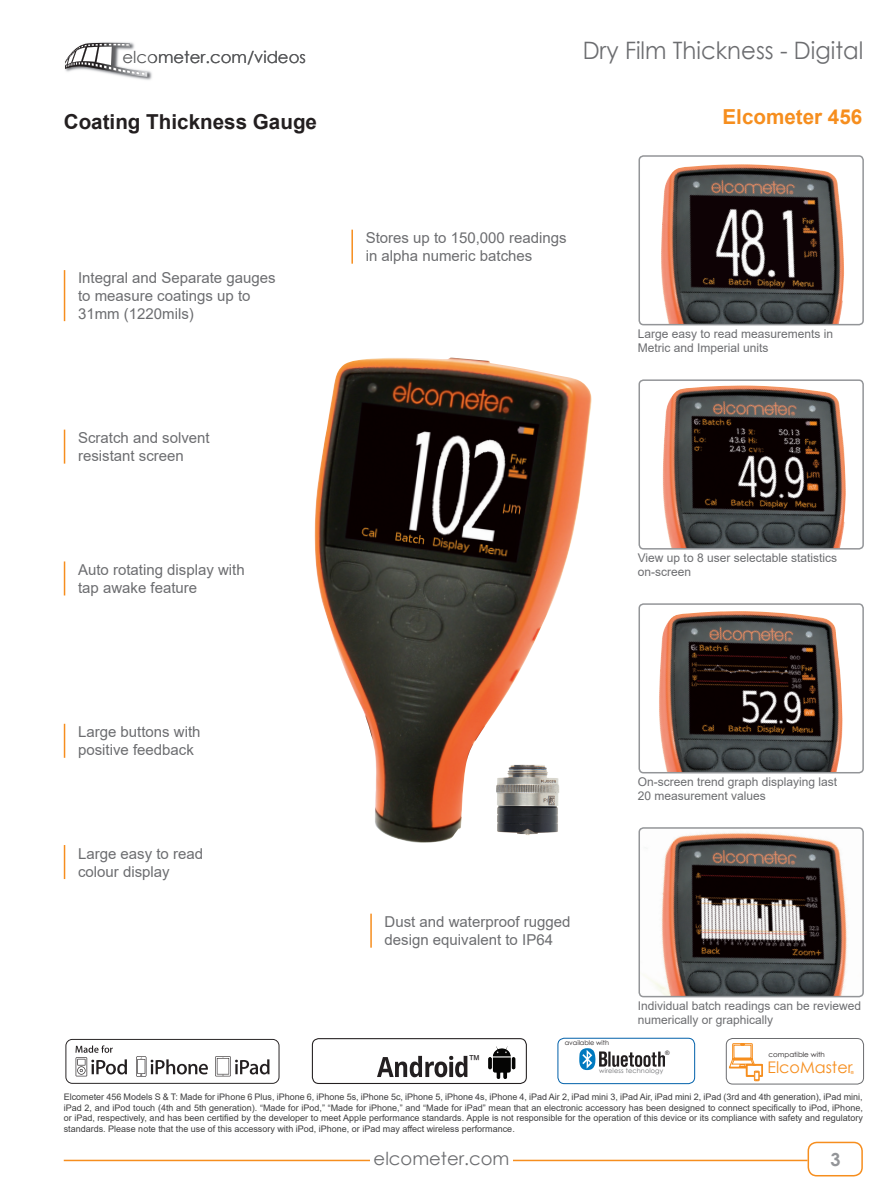
<style>
.page{position:relative;width:893px;height:1191px;background:#fff}
.page>*{position:absolute;margin:0;border:0;box-sizing:border-box;transform-origin:0 0}
.t1{font:24px "Century Gothic";color:#6c6d70;scale:.95 1}
.t2{font:700 20.7px "Arial";color:#231f20}
.t3{font:700 20.7px "Arial";color:#f68e1e}
.t4{font:18px "Century Gothic";color:#6c6d70}
.t5{font:700 18px "Century Gothic";color:#939598}
.t6{font:16.5px "Century Gothic";color:#57585a}
.t7{font:16.05px "Century Gothic";color:#f68e1e}
.t8{font:15px/18px "Arial";color:#6c6d70}
.t9{font:12.45px "Arial";color:#231f20}
.t10{font:12px/14.4px "Arial";color:#6c6d70}
.t11{font:9px/10.8px "Arial";color:#3e3e3f;text-align:justify}
.t12{font:7.05px "Century Gothic";color:#231f20}
.t13{font:6.45px "Century Gothic";letter-spacing:.02em;color:#6c6d70}
.t14{font:6.45px "Century Gothic";color:#231f20}
.t15{font:6.15px "Arial";color:#231f20}
.t16{font:700 4.2px "Arial";color:#f68e1e}
</style>
<div class="page">
<div style="left:807px;top:1141px;width:56px;height:35px;border:2px solid #f68e1e;border-radius:9px"></div>
<hr style="left:64px;top:1159px;width:743px;height:2px;background:#f68e1e">
<div style="left:370px;top:1141px;width:143px;height:48px;background:#fff"></div>
<img style="left:90px;top:42px;width:62px;height:38px">
<img style="left:314px;top:357px;width:278px;height:486px">
<hr style="left:64px;top:270px;width:1px;height:51px;background:#f68e1e">
<hr style="left:370px;top:913px;width:2px;height:34px;background:#f68e1e">
<hr style="left:64px;top:845px;width:1px;height:34px;background:#f68e1e">
<hr style="left:64px;top:429px;width:1px;height:34px;background:#f68e1e">
<hr style="left:351px;top:230px;width:2px;height:34px;background:#f68e1e">
<hr style="left:64px;top:724px;width:1px;height:34px;background:#f68e1e">
<img style="left:644px;top:832px;width:203px;height:162px">
<div style="left:638px;top:827px;width:226px;height:170px;border:2px solid #939598;border-radius:4px"></div>
<hr style="left:64px;top:561px;width:1px;height:34px;background:#f68e1e">
<img style="left:661px;top:164px;width:183px;height:158px">
<div style="left:638px;top:155px;width:226px;height:170px;border:2px solid #939598;border-radius:4px"></div>
<img style="left:662px;top:385px;width:184px;height:161px">
<div style="left:638px;top:379px;width:226px;height:170px;border:2px solid #939598;border-radius:4px"></div>
<img style="left:659px;top:611px;width:184px;height:159px">
<div style="left:638px;top:603px;width:226px;height:170px;border:2px solid #939598;border-radius:4px"></div>
<svg style="left:579px;top:1048px;width:86px;height:22px"></svg>
<div style="left:557px;top:1037px;width:138px;height:47px;border:1px solid #0261aa;border-radius:7px"></div>
<div style="left:726px;top:1038px;width:138px;height:46px;border:1px solid #6c6d70;border-radius:7px"></div>
<svg style="left:729px;top:1043px;width:34px;height:38px"></svg>
<div style="left:312px;top:1038px;width:215px;height:46px;border:1px solid #231f20;border-radius:6px"></div>
<img style="left:488px;top:1046px;width:28px;height:33px">
<svg style="left:377px;top:1055px;width:90px;height:22px"></svg>
<svg style="left:65px;top:1039px;width:214px;height:44px"></svg>
<img style="left:496px;top:764px;width:63px;height:71px">
<svg style="left:65px;top:43px;width:82px;height:34px"></svg>
<p class="t6" style="left:122px;top:46px;width:185px">elcometer.com/videos</p>
<p class="t1" style="left:583px;top:34px;width:297px">Dry Film Thickness - Digital</p>
<p class="t2" style="left:64px;top:107px;width:255px">Coating Thickness Gauge</p>
<p class="t3" style="left:722px;top:103px;width:141px">Elcometer 456</p>
<p class="t8" style="left:78px;top:269px;width:199px">Integral and Separate gauges to measure coatings up to<br>31mm (1220mils)</p>
<p class="t8" style="left:78px;top:429px;width:133px">Scratch and solvent</p>
<p class="t8" style="left:78px;top:447px;width:107px">resistant screen</p>
<p class="t8" style="left:78px;top:560px;width:168px">Auto rotating display with</p>
<p class="t8" style="left:78px;top:578px;width:121px">tap awake feature</p>
<p class="t8" style="left:78px;top:723px;width:124px">Large buttons with</p>
<p class="t8" style="left:78px;top:741px;width:117px">positive feedback</p>
<p class="t8" style="left:78px;top:844px;width:127px">Large easy to read</p>
<p class="t8" style="left:78px;top:862px;width:93px">colour display</p>
<p class="t8" style="left:366px;top:229px;width:202px">Stores up to 150,000 readings</p>
<p class="t8" style="left:366px;top:247px;width:168px">in alpha numeric batches</p>
<p class="t10" style="left:638px;top:326px;width:197px">Large easy to read measurements in<br>Metric and Imperial units</p>
<p class="t10" style="left:638px;top:550px;width:201px">View up to 8 user selectable statistics</p>
<p class="t10" style="left:638px;top:565px;width:55px">on-screen</p>
<p class="t8" style="left:385px;top:912px;width:187px">Dust and waterproof rugged</p>
<p class="t8" style="left:385px;top:930px;width:170px">design equivalent to IP64</p>
<p class="t10" style="left:638px;top:774px;width:201px">On-screen trend graph displaying last</p>
<p class="t10" style="left:638px;top:789px;width:130px">20 measurement values</p>
<p class="t10" style="left:638px;top:998px;width:225px">Individual batch readings can be reviewed numerically or graphically</p>
<p class="t14" style="left:565px;top:1038px;width:46px">available with</p>
<p class="t13" style="left:599px;top:1066px;width:66px">wireless technology</p>
<p class="t15" style="left:665px;top:1048px;width:6px">®</p>
<p class="t12" style="left:769px;top:1049px;width:58px">compatible with</p>
<p class="t7" style="left:767px;top:1056px;width:87px">ElcoMaster</p>
<p class="t16" style="left:851px;top:1069px;width:5px">®</p>
<p class="t9" style="left:468px;top:1051px;width:14px">™</p>
<p class="t11" style="left:64px;top:1091px;width:800px">Elcometer 456 Models S &amp; T: Made for iPhone 6 Plus, iPhone 6, iPhone 5s, iPhone 5c, iPhone 5, iPhone 4s, iPhone 4, iPad Air 2, iPad mini 3, iPad Air, iPad mini 2, iPad (3rd and 4th generation), iPad mini, iPad 2, and iPod touch (4th and 5th generation). “Made for iPod,” “Made for iPhone,” and “Made for iPad” mean that an electronic accessory has been designed to connect specifically to iPod, iPhone, or iPad, respectively, and has been certified by the developer to meet Apple performance standards. Apple is not responsible for the operation of this device or its compliance with safety and regulatory standards. Please note that the use of this accessory with iPod, iPhone, or iPad may affect wireless performance.</p>
<h3 class="t4" style="left:374px;top:1145px;width:137px">elcometer.com</h3>
<h3 class="t5" style="left:830px;top:1145px;width:12px">3</h3>
</div>
